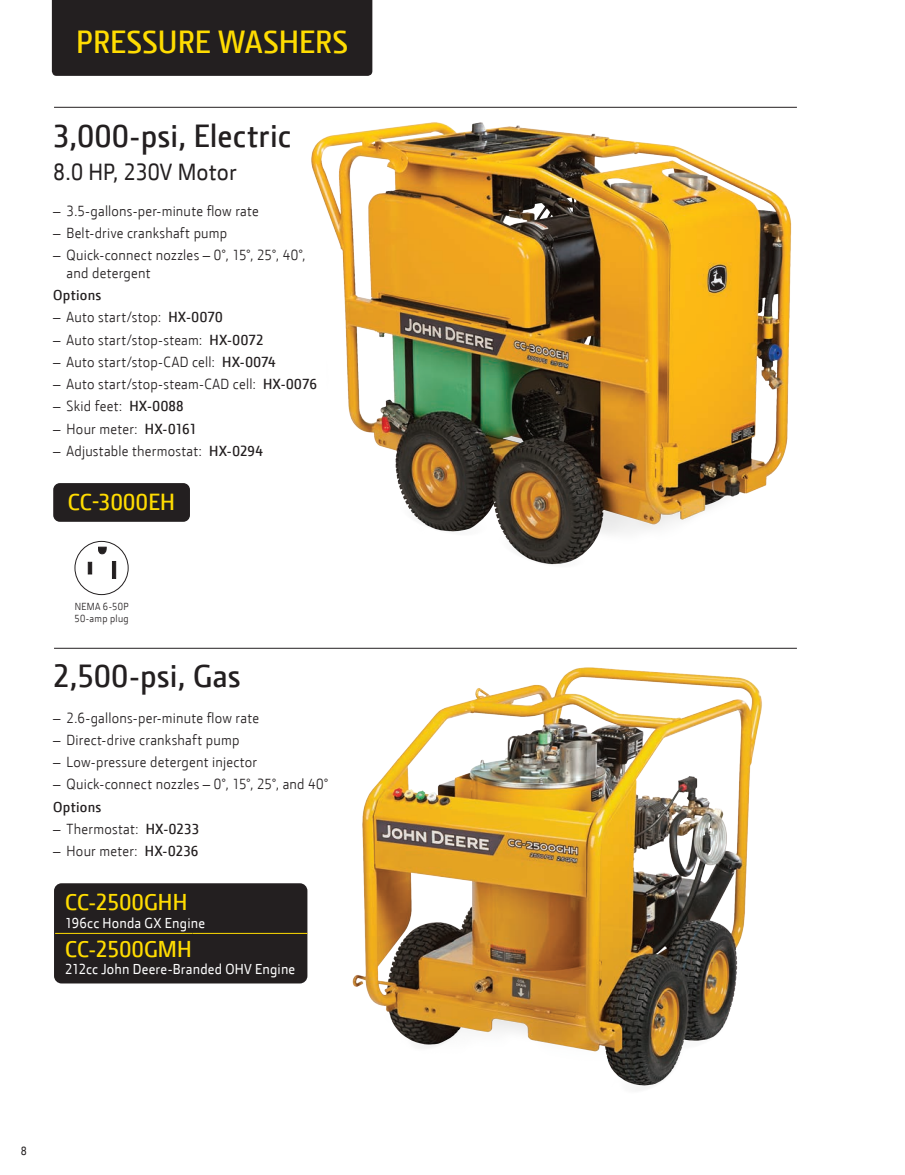
<style>
.page{position:relative;width:905px;height:1175px;background:#fff}
.page>*{position:absolute;margin:0;border:0;box-sizing:border-box;transform-origin:0 0}
.t1{font:600 32.7px "JD Sans";letter-spacing:.005em;color:#231f20}
.t2{font:600 32.7px "JD Sans";letter-spacing:.005em;color:#ffdc01}
.t3{font:23.7px "JD Sans";letter-spacing:.005em;color:#231f20}
.t4{font:600 23.7px "JD Sans";letter-spacing:.01em;color:#ffdc01}
.t5{font:600 23.4px "JD Sans";letter-spacing:.005em;color:#ffdc01}
.t6{font:14.85px/17.9px "JD Sans";letter-spacing:.015em;color:#231f20}
.t7{font:600 14.85px "JD Sans";letter-spacing:.015em;color:#231f20}
.t8{font:14.55px "JD Sans";letter-spacing:.015em;color:#fff}
.t9{font:12px "JD Sans";color:#231f20}
.t10{font:10.35px/11.9px "JD Sans";letter-spacing:.03em;color:#231f20}
.s1{font-weight:600}
</style>
<div class="page">
<div style="left:53px;top:483px;width:137px;height:39px;background:#231f20;border-radius:7px"></div>
<div style="left:52px;top:0;width:320px;height:76px;background:#231f20"></div>
<hr style="left:54px;top:648px;width:742px;height:1px;background:#231f20">
<div style="left:75px;top:541px;width:53px;height:54px;border:1px solid #231f20;border-radius:50%"></div>
<svg style="left:98px;top:547px;width:9px;height:7px"></svg>
<div style="left:112px;top:561px;width:4px;height:17px;background:#231f20;border:1px solid #231f20"></div>
<svg style="left:88px;top:562px;width:4px;height:12px"></svg>
<hr style="left:54px;top:107px;width:742px;height:1px;background:#231f20">
<img style="left:311px;top:122px;width:481px;height:443px">
<img style="left:352px;top:667px;width:410px;height:421px">
<div style="left:55px;top:884px;width:251px;height:98px;background:#231f20;border-radius:6px"></div>
<div style="left:54px;top:883px;width:253px;height:100px;border:2px solid #231f20;border-radius:6px"></div>
<hr style="left:55px;top:933px;width:137px;height:1px;background:#ffdc01">
<hr style="left:192px;top:933px;width:115px;height:1px;background:#ffdc01">
<h1 class="t2" style="left:76px;top:21px;width:273px">PRESSURE WASHERS</h1>
<h1 class="t1" style="left:53px;top:115px;width:239px">3,000-psi, Electric</h1>
<h2 class="t3" style="left:53px;top:156px;width:185px">8.0 HP, 230V Motor</h2>
<p class="t6" style="left:53px;top:201px;width:207px">– 3.5-gallons-per-minute flow rate</p>
<p class="t6" style="left:53px;top:223px;width:175px">– Belt-drive crankshaft pump</p>
<p class="t6" style="left:67px;top:245px;width:240px;text-indent:-13px">– Quick-connect nozzles – 0°, 15°, 25°, 40°, and detergent</p>
<p class="t7" style="left:53px;top:285px;width:50px">Options</p>
<p class="t6" style="left:53px;top:308px;width:171px">– Auto start/stop: <span class="s1">HX-0070</span></p>
<p class="t6" style="left:53px;top:330px;width:212px">– Auto start/stop-steam: <span class="s1">HX-0072</span></p>
<p class="t6" style="left:53px;top:352px;width:224px">– Auto start/stop-CAD cell: <span class="s1">HX-0074</span></p>
<p class="t6" style="left:53px;top:374px;width:265px">– Auto start/stop-steam-CAD cell: <span class="s1">HX-0076</span></p>
<p class="t6" style="left:53px;top:397px;width:132px">– Skid feet: <span class="s1">HX-0088</span></p>
<p class="t6" style="left:53px;top:419px;width:145px">– Hour meter: <span class="s1">HX-0161</span></p>
<p class="t6" style="left:53px;top:441px;width:211px">– Adjustable thermostat: <span class="s1">HX-0294</span></p>
<h2 class="t4" style="left:68px;top:487px;width:108px">CC-3000EH</h2>
<p class="t10" style="left:75px;top:600px;width:56px">NEMA 6-50P<br>50-amp plug</p>
<h1 class="t1" style="left:53px;top:654px;width:189px">2,500-psi, Gas</h1>
<p class="t6" style="left:53px;top:708px;width:207px">– 2.6-gallons-per-minute flow rate</p>
<p class="t6" style="left:53px;top:730px;width:188px">– Direct-drive crankshaft pump</p>
<p class="t6" style="left:53px;top:752px;width:205px">– Low-pressure detergent injector</p>
<p class="t6" style="left:53px;top:775px;width:276px">– Quick-connect nozzles – 0°, 15°, 25°, and 40°</p>
<p class="t7" style="left:53px;top:797px;width:50px">Options</p>
<p class="t6" style="left:53px;top:819px;width:147px">– Thermostat: <span class="s1">HX-0233</span></p>
<p class="t6" style="left:53px;top:841px;width:147px">– Hour meter: <span class="s1">HX-0236</span></p>
<h3 class="t5" style="left:65px;top:886px;width:123px">CC-2500GHH</h3>
<p class="t8" style="left:65px;top:913px;width:141px">196cc Honda GX Engine</p>
<h3 class="t5" style="left:65px;top:933px;width:128px">CC-2500GMH</h3>
<p class="t8" style="left:65px;top:960px;width:231px">212cc John Deere-Branded OHV Engine</p>
<p class="t9" style="left:21px;top:1142px;width:8px">8</p>
</div>
